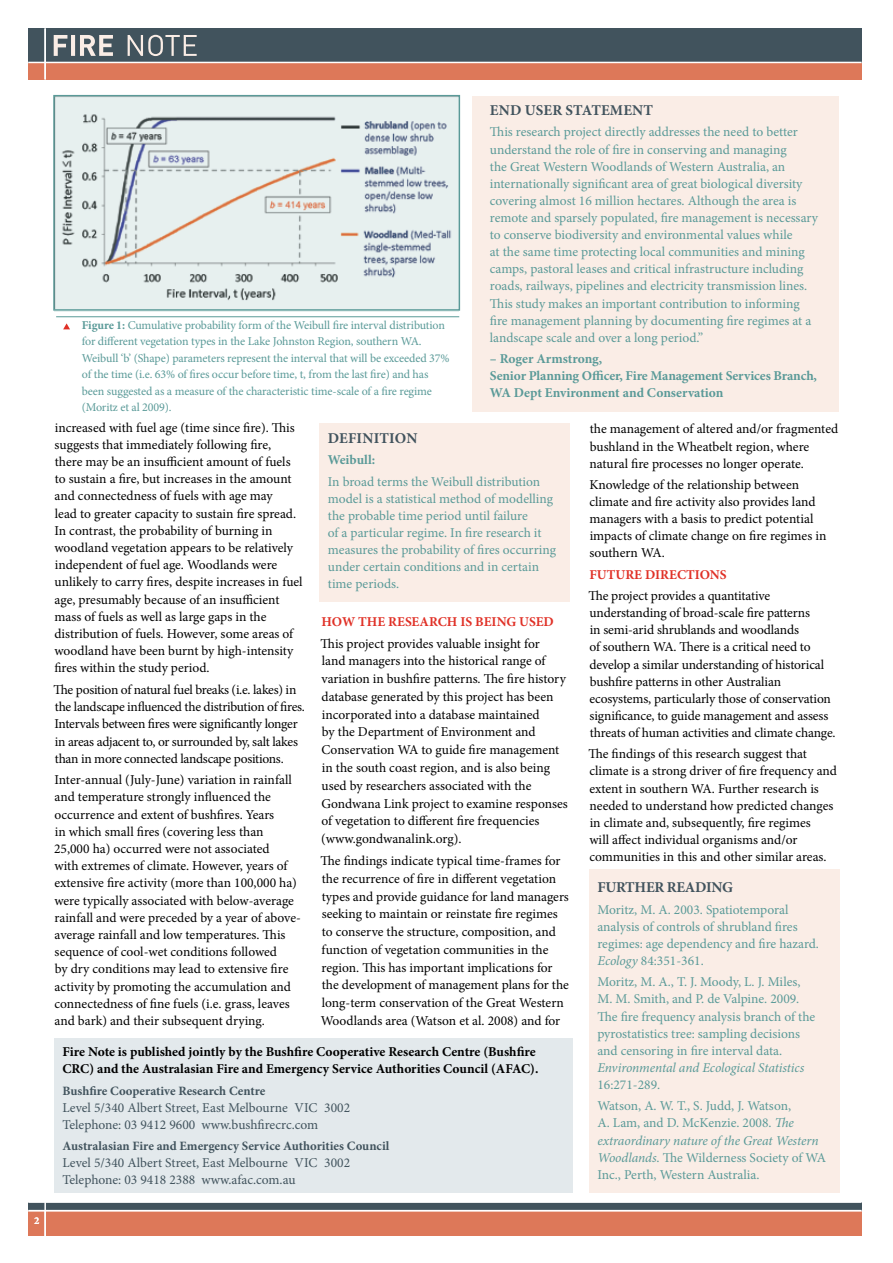
<style>
.page{position:relative;width:893px;height:1263px;background:#fff}
.page>*{position:absolute;margin:0;border:0;box-sizing:border-box;transform-origin:0 0}
.t1{font:700 15px "Minion Pro";letter-spacing:-.02em;color:#41535d}
.t2{font:13.5px/17.2px "Minion Pro";letter-spacing:-.005em;color:#000}
.t3{font:13.5px/17.1px "Minion Pro";color:#5a9a98}
.t4{font:13.5px/17px "Minion Pro";color:#41535d}
.t5{font:700 13.5px/17px "Minion Pro";color:#000}
.t6{font:700 13.5px/17.1px "Minion Pro";letter-spacing:-.01em;color:#5a9a98}
.t7{font:700 13.5px "Minion Pro";color:#e03127}
.t8{font:italic 13.5px "Minion Pro";letter-spacing:-.01em;color:#5a9a98}
.t9{font:700 12.75px "Minion Pro";color:#41535d}
.t10{font:12px/16.5px "Minion Pro";letter-spacing:-.01em;color:#5a9a98}
.t11{font:700 10.5px "Minion Pro";color:#fff}
.s1{font-weight:700}
.s2{font-style:italic}
</style>
<div class="page">
<svg style="left:54px;top:97px;width:405px;height:214px;background:#d9e2e2"></svg>
<div style="left:28px;top:1210px;width:834px;height:26px;background:#dd7859"></div>
<div style="left:28px;top:62px;width:834px;height:17px;background:#dd7859"></div>
<div style="left:28px;top:28px;width:834px;height:34px;background:#41535d"></div>
<hr style="left:28px;top:62px;width:834px;height:1px;background:#fff">
<div style="left:28px;top:1202px;width:834px;height:8px;background:#41535d"></div>
<hr style="left:28px;top:1210px;width:834px;height:1px;background:#fff">
<svg style="left:54px;top:35px;width:143px;height:21px"></svg>
<hr style="left:44px;top:1202px;width:2px;height:34px;background:#fff">
<hr style="left:28px;top:1201px;width:834px;height:2px;background:#fff">
<hr style="left:44px;top:28px;width:2px;height:51px;background:#fff">
<div style="left:319px;top:423px;width:251px;height:179px;background:#faede6"></div>
<div style="left:473px;top:96px;width:366px;height:316px;background:#faede6"></div>
<hr style="left:56px;top:316px;width:403px;height:1px;background:#5a9a98">
<svg style="left:63px;top:323px;width:7px;height:6px"></svg>
<div style="left:589px;top:869px;width:250px;height:323px;background:#faede6"></div>
<div style="left:54px;top:1038px;width:518px;height:154px;background:#e3e9ec"></div>
<p class="t11" style="left:34px;top:1213px;width:7px">2</p>
<p class="t10" style="left:82px;top:317px;width:369px"><span class="s1">Figure 1:</span> Cumulative probability form of the Weibull fire interval distribution for different vegetation types in the Lake Johnston Region, southern WA.<br>Weibull ‘b’ (Shape) parameters represent the interval that will be exceeded 37% of the time (i.e. 63% of fires occur before time, t, from the last fire) and has been suggested as a measure of the characteristic time-scale of a fire regime (Moritz et al 2009).</p>
<p class="t1" style="left:490px;top:100px;width:12px">end</p>
<p class="t1" style="left:525px;top:100px;width:11px">user</p>
<p class="t1" style="left:566px;top:100px;width:11px">statement</p>
<p class="t3" style="left:490px;top:124px;width:330px">This research project directly addresses the need to better understand the role of fire in conserving and managing<br>the Great Western Woodlands of Western Australia, an internationally significant area of great biological diversity covering almost 16 million hectares. Although the area is remote and sparsely populated, fire management is necessary to conserve biodiversity and environmental values while<br>at the same time protecting local communities and mining camps, pastoral leases and critical infrastructure including roads, railways, pipelines and electricity transmission lines.<br>This study makes an important contribution to informing fire management planning by documenting fire regimes at a landscape scale and over a long period.”</p>
<p class="t6" style="left:490px;top:350px;width:329px">– Roger Armstrong,<br>Senior Planning Officer, Fire Management Services Branch,<br>WA Dept Environment and Conservation</p>
<p class="t2" style="left:54px;top:419px;width:250px">increased with fuel age (time since fire). This suggests that immediately following fire,<br>there may be an insufficient amount of fuels to sustain a fire, but increases in the amount and connectedness of fuels with age may<br>lead to greater capacity to sustain fire spread.<br>In contrast, the probability of burning in woodland vegetation appears to be relatively independent of fuel age. Woodlands were unlikely to carry fires, despite increases in fuel age, presumably because of an insufficient mass of fuels as well as large gaps in the distribution of fuels. However, some areas of woodland have been burnt by high-intensity fires within the study period.</p>
<p class="t2" style="left:53px;top:681px;width:253px">The position of natural fuel breaks (i.e. lakes) in the landscape influenced the distribution of fires.<br>Intervals between fires were significantly longer in areas adjacent to, or surrounded by, salt lakes than in more connected landscape positions.</p>
<p class="t2" style="left:54px;top:771px;width:248px">Inter-annual (July-June) variation in rainfall and temperature strongly influenced the occurrence and extent of bushfires. Years<br>in which small fires (covering less than 25,000 ha) occurred were not associated<br>with extremes of climate. However, years of extensive fire activity (more than 100,000 ha) were typically associated with below-average rainfall and were preceded by a year of above&shy;average rainfall and low temperatures. This sequence of cool-wet conditions followed<br>by dry conditions may lead to extensive fire activity by promoting the accumulation and connectedness of fine fuels (i.e. grass, leaves and bark) and their subsequent drying.</p>
<p class="t1" style="left:328px;top:428px;width:21px">Definitio</p>
<p class="t1" style="left:406px;top:428px;width:13px">N</p>
<p class="t6" style="left:328px;top:451px;width:49px">Weibull:</p>
<p class="t3" style="left:328px;top:473px;width:230px">In broad terms the Weibull distribution model is a statistical method of modelling the probable time period until failure<br>of a particular regime. In fire research it measures the probability of fires occurring under certain conditions and in certain time periods.</p>
<p class="t7" style="left:322px;top:612px;width:234px">HOW THE RESEARCH IS BEING USED</p>
<p class="t2" style="left:321px;top:634px;width:249px;line-height:17.7px">This project provides valuable insight for<br>land managers into the historical range of variation in bushfire patterns. The fire history database generated by this project has been incorporated into a database maintained<br>by the Department of Environment and Conservation WA to guide fire management in the south coast region, and is also being used by researchers associated with the Gondwana Link project to examine responses of vegetation to different fire frequencies (www.gondwanalink.org).</p>
<p class="t2" style="left:321px;top:852px;width:250px;line-height:17.7px">The findings indicate typical time-frames for the recurrence of fire in different vegetation types and provide guidance for land managers seeking to maintain or reinstate fire regimes to conserve the structure, composition, and function of vegetation communities in the region. This has important implications for the development of management plans for the long-term conservation of the Great Western Woodlands area (Watson et al. 2008) and for</p>
<p class="t5" style="left:63px;top:1043px;width:477px">Fire Note is published jointly by the Bushfire Cooperative Research Centre (Bushfire<br>CRC) and the Australasian Fire and Emergency Service Authorities Council (AFAC).</p>
<p class="t9" style="left:63px;top:1081px;width:204px">Bushfire Cooperative Research Centre</p>
<p class="t4" style="left:63px;top:1099px;width:289px">Level 5/340 Albert Street, East Melbourne VIC 3002<br>Telephone: 03 9412 9600 www.bushfirecrc.com</p>
<p class="t9" style="left:63px;top:1137px;width:328px">Australasian Fire and Emergency Service Authorities Council</p>
<p class="t4" style="left:63px;top:1154px;width:289px">Level 5/340 Albert Street, East Melbourne VIC 3002<br>Telephone: 03 9418 2388 www.afac.com.au</p>
<p class="t2" style="left:589px;top:421px;width:250px">the management of altered and/or fragmented bushland in the Wheatbelt region, where natural fire processes no longer operate.</p>
<p class="t2" style="left:589px;top:476px;width:238px">Knowledge of the relationship between climate and fire activity also provides land managers with a basis to predict potential impacts of climate change on fire regimes in southern WA.</p>
<p class="t7" style="left:589px;top:565px;width:139px">FUTURE DIRECTIONS</p>
<p class="t2" style="left:588px;top:587px;width:249px">The project provides a quantitative understanding of broad-scale fire patterns<br>in semi-arid shrublands and woodlands<br>of southern WA. There is a critical need to develop a similar understanding of historical bushfire patterns in other Australian ecosystems, particularly those of conservation significance, to guide management and assess threats of human activities and climate change.</p>
<p class="t2" style="left:588px;top:745px;width:250px">The findings of this research suggest that climate is a strong driver of fire frequency and extent in southern WA. Further research is needed to understand how predicted changes in climate and, subsequently, fire regimes<br>will affect individual organisms and/or communities in this and other similar areas.</p>
<p class="t1" style="left:597px;top:877px;width:137px">FURTHER READING</p>
<p class="t3" style="left:597px;top:901px;width:223px">Moritz, M. A. 2003. Spatiotemporal analysis of controls of shrubland fires regimes: age dependency and fire hazard.<br><span class="s2">Ecology</span> 84:351-361.</p>
<p class="t3" style="left:597px;top:973px;width:219px">Moritz, M. A., T. J. Moody, L. J. Miles, M. M. Smith, and P. de Valpine. 2009.<br>The fire frequency analysis branch of the pyrostatistics tree: sampling decisions and censoring in fire interval data.</p>
<p class="t8" style="left:597px;top:1058px;width:208px">Environmental and Ecological Statistics</p>
<p class="t3" style="left:597px;top:1074px;width:195px;line-height:21.3px">16:271-289.<br>Watson, A. W. T., S. Judd, J. Watson,</p>
<p class="t3" style="left:597px;top:1115px;width:230px">A. Lam, and D. McKenzie. 2008. <span class="s2">The extraordinary nature of the Great Western Woodlands</span>. The Wilderness Society of WA Inc., Perth, Western Australia.</p>
</div>
